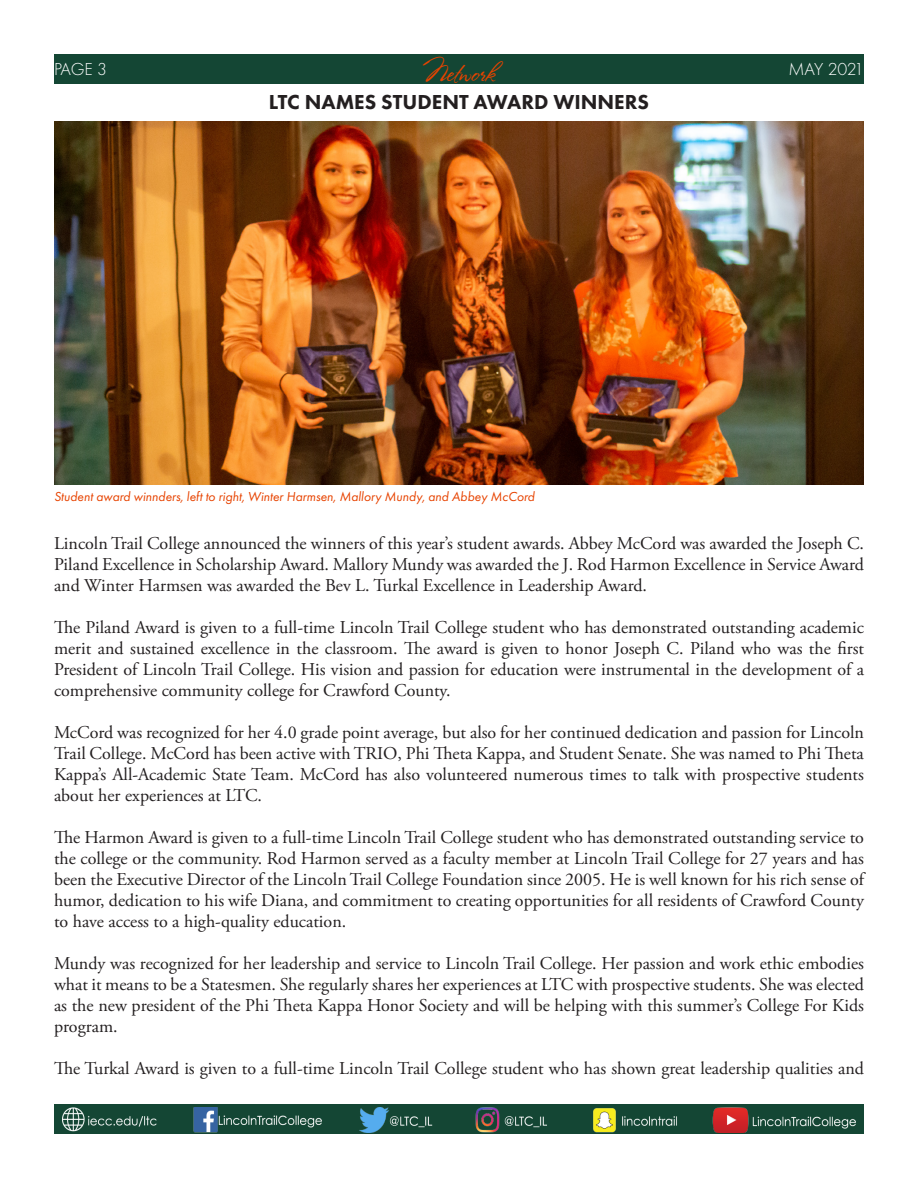
<style>
.page{position:relative;width:918px;height:1188px;background:#fff}
.page>*{position:absolute;margin:0;border:0;box-sizing:border-box;transform-origin:0 0}
.t1{font:25.5px "Stephanie Marie JF";color:#e74300}
.Headline{font:800 21px "Futura PT";color:#231f20}
.t2{font:18px/21px "Adobe Garamond Pro";color:#231f20;text-align:justify}
.t3{font:300 18px "Futura PT";letter-spacing:-.03em;color:#fff}
.t4{font:italic 13.5px "Futura PT";color:#e74300}
</style>
<div class="page">
<div style="left:54px;top:54px;width:810px;height:29px;background:#144634"></div>
<div style="left:54px;top:1105px;width:810px;height:29px;background:#144634"></div>
<img style="left:62px;top:1108px;width:794px;height:24px">
<img style="left:54px;top:122px;width:810px;height:362px">
<p class="t3" style="left:54px;top:59px;width:55px">PAGE 3</p>
<h1 class="t1" style="left:423px;top:57px;width:74px">Network</h1>
<p class="t3" style="left:789px;top:59px;width:77px">MAY 2021</p>
<p class="Headline" style="left:269px;top:89px;width:382px">LTC NAMES STUDENT AWARD WINNERS</p>
<p class="t4" style="left:54px;top:488px;width:482px">Student award winnders, left to right, Winter Harmsen, Mallory Mundy, and Abbey McCord</p>
<p class="t2" style="left:54px;top:533px;width:812px">Lincoln Trail College announced the winners of this year’s student awards. Abbey McCord was awarded the Joseph C.<br>Piland Excellence in Scholarship Award. Mallory Mundy was awarded the J. Rod Harmon Excellence in Service Award and Winter Harmsen was awarded the Bev L. Turkal Excellence in Leadership Award.</p>
<p class="t2" style="left:54px;top:617px;width:812px">The Piland Award is given to a full-time Lincoln Trail College student who has demonstrated outstanding academic merit and sustained excellence in the classroom. The award is given to honor Joseph C. Piland who was the first President of Lincoln Trail College. His vision and passion for education were instrumental in the development of a comprehensive community college for Crawford County.</p>
<p class="t2" style="left:54px;top:722px;width:812px">McCord was recognized for her 4.0 grade point average, but also for her continued dedication and passion for Lincoln Trail College. McCord has been active with TRIO, Phi Theta Kappa, and Student Senate. She was named to Phi Theta Kappa’s All-Academic State Team. McCord has also volunteered numerous times to talk with prospective students about her experiences at LTC.</p>
<p class="t2" style="left:54px;top:827px;width:812px">The Harmon Award is given to a full-time Lincoln Trail College student who has demonstrated outstanding service to the college or the community. Rod Harmon served as a faculty member at Lincoln Trail College for 27 years and has been the Executive Director of the Lincoln Trail College Foundation since 2005. He is well known for his rich sense of humor, dedication to his wife Diana, and commitment to creating opportunities for all residents of Crawford County to have access to a high-quality education.</p>
<p class="t2" style="left:54px;top:953px;width:812px">Mundy was recognized for her leadership and service to Lincoln Trail College. Her passion and work ethic embodies what it means to be a Statesmen. She regularly shares her experiences at LTC with prospective students. She was elected as the new president of the Phi Theta Kappa Honor Society and will be helping with this summer’s College For Kids program.</p>
<p class="t2" style="left:54px;top:1058px;width:812px">The Turkal Award is given to a full-time Lincoln Trail College student who has shown great leadership qualities and</p>
</div>
